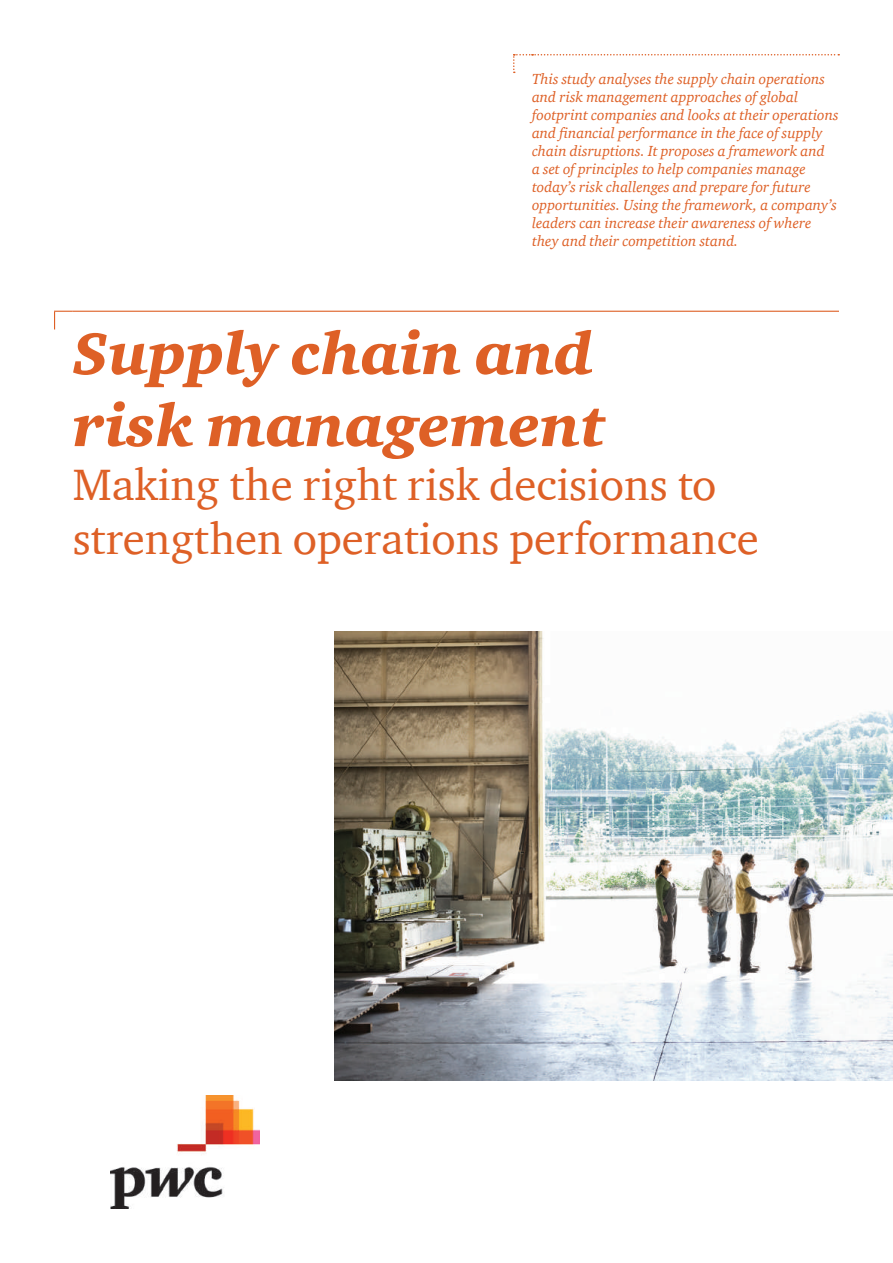
<style>
.page{position:relative;width:893px;height:1263px;background:#fff}
.page>*{position:absolute;margin:0;border:0;box-sizing:border-box;transform-origin:0 0}
.t1{font:italic 900 60px/72px "ITC Charter Com";color:#de6026}
.t2{font:45px/54px "ITC Charter Com";color:#de6026}
.t3{font:italic 15px/18px "ITC Charter Com";color:#de6026}
</style>
<div class="page">
<img style="left:111px;top:1096px;width:149px;height:113px">
<svg style="left:54px;top:311px;width:19px;height:18px"></svg>
<hr style="left:73px;top:311px;width:766px;height:1px;background:#de6026">
<img style="left:334px;top:631px;width:559px;height:450px">
<svg style="left:513px;top:54px;width:326px;height:19px"></svg>
<p class="t3" style="left:532px;top:70px;width:308px">This study analyses the supply chain operations and risk management approaches of global footprint companies and looks at their operations and financial performance in the face of supply chain disruptions. It proposes a framework and<br>a set of principles to help companies manage today’s risk challenges and prepare for future opportunities. Using the framework, a company’s leaders can increase their awareness of where they and their competition stand.</p>
<h1 class="t1" style="left:73px;top:317px;width:534px">Supply chain and risk management</h1>
<h2 class="t2" style="left:73px;top:457px;width:688px">Making the right risk decisions to strengthen operations performance</h2>
</div>
